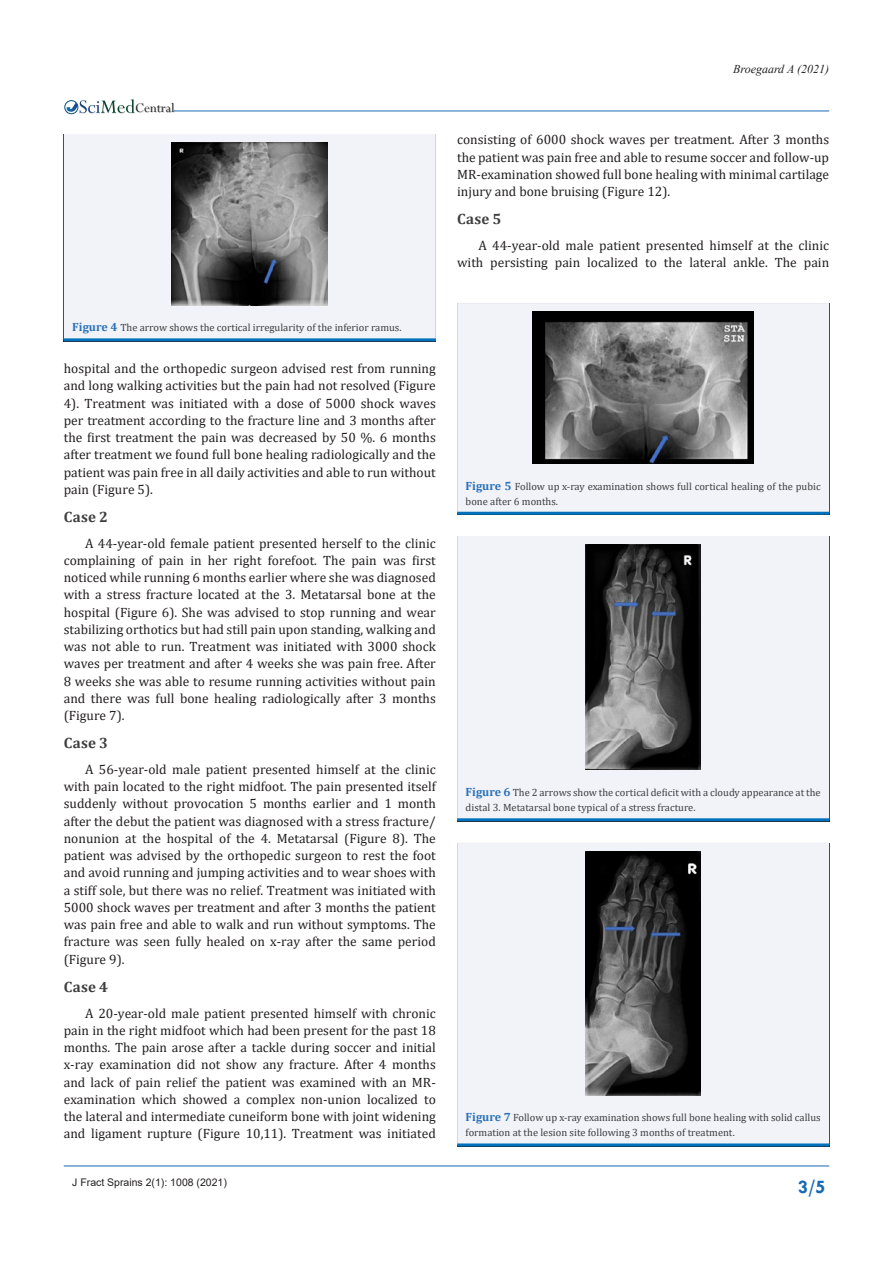
<style>
.page{position:relative;width:893px;height:1263px;background:#fff}
.page>*{position:absolute;margin:0;border:0;box-sizing:border-box;transform-origin:0 0}
.t1{font:700 19.5px "Tw Cen";color:#1768b4}
.Body_Text{font:700 15px "Cambria";letter-spacing:.02em;color:#3e3e3f}
.t2{font:14.55px "Perpetua";color:#211e1e}
.Body_Text-2{font:13.5px/17.2px "Cambria";color:#231f20;text-align:justify}
.t3{font:italic 12px "Times New Roman";color:#231f20}
.t4{font:10.5px/15px "Cambria";color:#3e3e3f}
.t5{font:10.5px "Arial";color:#231f20}
.s1{font-weight:700;font-size:12px;color:#2a71b8}
</style>
<div class="page">
<img style="left:79px;top:103px;width:96px;height:11px">
<div style="left:64px;top:100px;width:14px;height:14px;border:1px solid #074d7c;border-radius:50%"></div>
<svg style="left:66px;top:99px;width:69px;height:14px"></svg>
<hr style="left:64px;top:1166px;width:765px;height:1px;background:#1768b4">
<hr style="left:174px;top:111px;width:655px;height:1px;background:#1768b4">
<div style="left:64px;top:134px;width:372px;height:204px;background:#f1f3f9"></div>
<hr style="left:64px;top:338px;width:372px;height:3px;background:#0072bc">
<img style="left:172px;top:142px;width:156px;height:163px">
<div style="left:457px;top:303px;width:372px;height:209px;background:#f1f3f9"></div>
<hr style="left:457px;top:512px;width:372px;height:3px;background:#0072bc">
<img style="left:533px;top:312px;width:220px;height:151px">
<div style="left:457px;top:536px;width:372px;height:282px;background:#f1f3f9"></div>
<hr style="left:457px;top:818px;width:372px;height:3px;background:#0072bc">
<img style="left:585px;top:544px;width:116px;height:226px">
<div style="left:457px;top:843px;width:372px;height:300px;background:#f1f3f9"></div>
<hr style="left:457px;top:1143px;width:372px;height:3px;background:#0072bc">
<img style="left:585px;top:851px;width:116px;height:244px">
<p class="t2" style="left:135px;top:99px;width:41px">Central</p>
<p class="t3" style="left:733px;top:61px;width:98px">Broegaard A (2021)</p>
<p class="Body_Text-2" style="left:457px;top:131px;width:374px">consisting of 6000 shock waves per treatment. After 3 months the patient was pain free and able to resume soccer and follow-up MR-examination showed full bone healing with minimal cartilage injury and bone bruising (Figure 12).</p>
<p class="Body_Text" style="left:457px;top:208px;width:46px">Case 5</p>
<p class="Body_Text-2" style="left:457px;top:237px;width:374px;text-align:right">A 44-year-old male patient presented himself at the clinic with persisting pain localized to the lateral ankle. The pain</p>
<p class="t4" style="left:72px;top:320px;width:331px"><span class="s1">Figure 4</span> The arrow shows the cortical irregularity of the inferior ramus.</p>
<p class="Body_Text-2" style="left:64px;top:360px;width:374px">hospital and the orthopedic surgeon advised rest from running and long walking activities but the pain had not resolved (Figure 4). Treatment was initiated with a dose of 5000 shock waves per treatment according to the fracture line and 3 months after the first treatment the pain was decreased by 50 %. 6 months after treatment we found full bone healing radiologically and the patient was pain free in all daily activities and able to run without pain (Figure 5).</p>
<p class="Body_Text" style="left:64px;top:506px;width:46px">Case 2</p>
<p class="Body_Text-2" style="left:64px;top:534px;width:374px;text-indent:21px">A 44-year-old female patient presented herself to the clinic complaining of pain in her right forefoot. The pain was first noticed while running 6 months earlier where she was diagnosed with a stress fracture located at the 3. Metatarsal bone at the hospital (Figure 6). She was advised to stop running and wear stabilizing orthotics but had still pain upon standing, walking and was not able to run. Treatment was initiated with 3000 shock waves per treatment and after 4 weeks she was pain free. After 8 weeks she was able to resume running activities without pain and there was full bone healing radiologically after 3 months (Figure 7).</p>
<p class="Body_Text" style="left:64px;top:732px;width:46px">Case 3</p>
<p class="Body_Text-2" style="left:64px;top:761px;width:374px;text-indent:21px">A 56-year-old male patient presented himself at the clinic with pain located to the right midfoot. The pain presented itself suddenly without provocation 5 months earlier and 1 month after the debut the patient was diagnosed with a stress fracture/ nonunion at the hospital of the 4. Metatarsal (Figure 8). The patient was advised by the orthopedic surgeon to rest the foot and avoid running and jumping activities and to wear shoes with a stiff sole, but there was no relief. Treatment was initiated with 5000 shock waves per treatment and after 3 months the patient was pain free and able to walk and run without symptoms. The fracture was seen fully healed on x-ray after the same period (Figure 9).</p>
<p class="Body_Text" style="left:64px;top:976px;width:46px">Case 4</p>
<p class="Body_Text-2" style="left:64px;top:1004px;width:374px;text-indent:21px">A 20-year-old male patient presented himself with chronic pain in the right midfoot which had been present for the past 18 months. The pain arose after a tackle during soccer and initial x-ray examination did not show any fracture. After 4 months and lack of pain relief the patient was examined with an MR&shy;examination which showed a complex non-union localized to the lateral and intermediate cuneiform bone with joint widening and ligament rupture (Figure 10,11). Treatment was initiated</p>
<p class="t4" style="left:466px;top:479px;width:357px"><span class="s1">Figure 5</span> Follow up x-ray examination shows full cortical healing of the pubic bone after 6 months.</p>
<p class="t4" style="left:466px;top:785px;width:357px"><span class="s1">Figure 6</span> The 2 arrows show the cortical deficit with a cloudy appearance at the distal 3. Metatarsal bone typical of a stress fracture.</p>
<p class="t4" style="left:466px;top:1110px;width:357px"><span class="s1">Figure 7</span> Follow up x-ray examination shows full bone healing with solid callus formation at the lesion site following 3 months of treatment.</p>
<p class="t5" style="left:72px;top:1175px;width:156px">J Fract Sprains 2(1): 1008 (2021)</p>
<h1 class="t1" style="left:798px;top:1175px;width:29px">3/5</h1>
</div>
